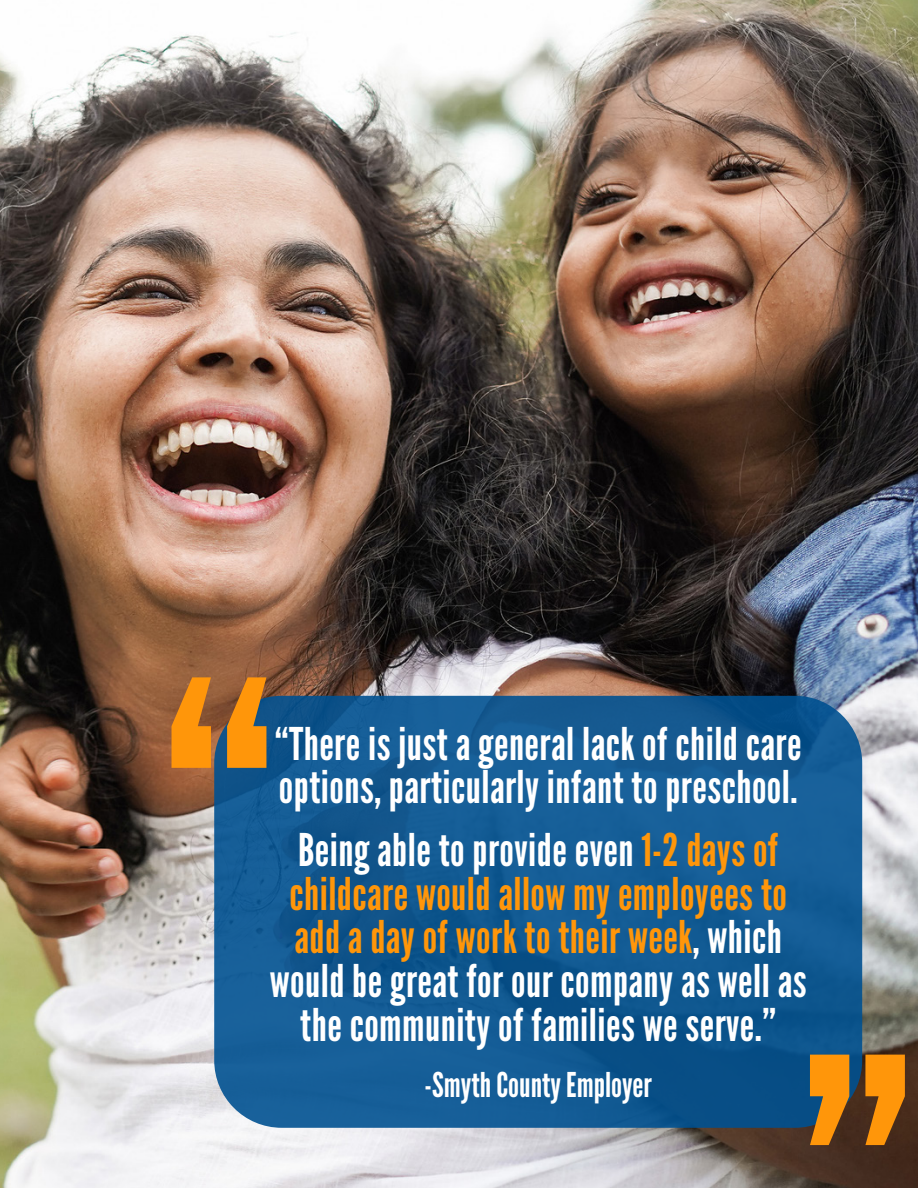
<style>
.page{position:relative;width:918px;height:1188px;background:#fff}
.page>*{position:absolute;margin:0;border:0;box-sizing:border-box;transform-origin:0 0}
.t1{font:375px "League Gothic";color:#ff960a}
.t2{font:45px/43.7px "League Gothic";letter-spacing:.01em;color:#fff}
.t3{font:34.2px "League Gothic";color:#fff}
.s1{color:#ff960a}
</style>
<div class="page">
<img style="left:0;top:0;width:918px;height:1188px">
<div style="left:214px;top:696px;width:648px;height:432px;background:linear-gradient(to right,#155c94,#105891);border-radius:68px"></div>
<p class="t1" style="left:162px;top:596px;width:116px">“</p>
<p class="t2" style="left:275px;top:722px;width:528px">“There is just a general lack of child care options, particularly infant to preschool.</p>
<p class="t2" style="left:270px;top:828px;width:538px;text-align:center">Being able to provide even <span class="s1">1-2 days of childcare would allow my employees to add a day of work to their week</span>, which would be great for our company as well as the community of families we serve.”</p>
<p class="t3" style="left:425px;top:1065px;width:229px">-Smyth County Employer</p>
<p class="t1" style="left:915px;top:1226px;width:116px;rotate:-180deg">“</p>
</div>
